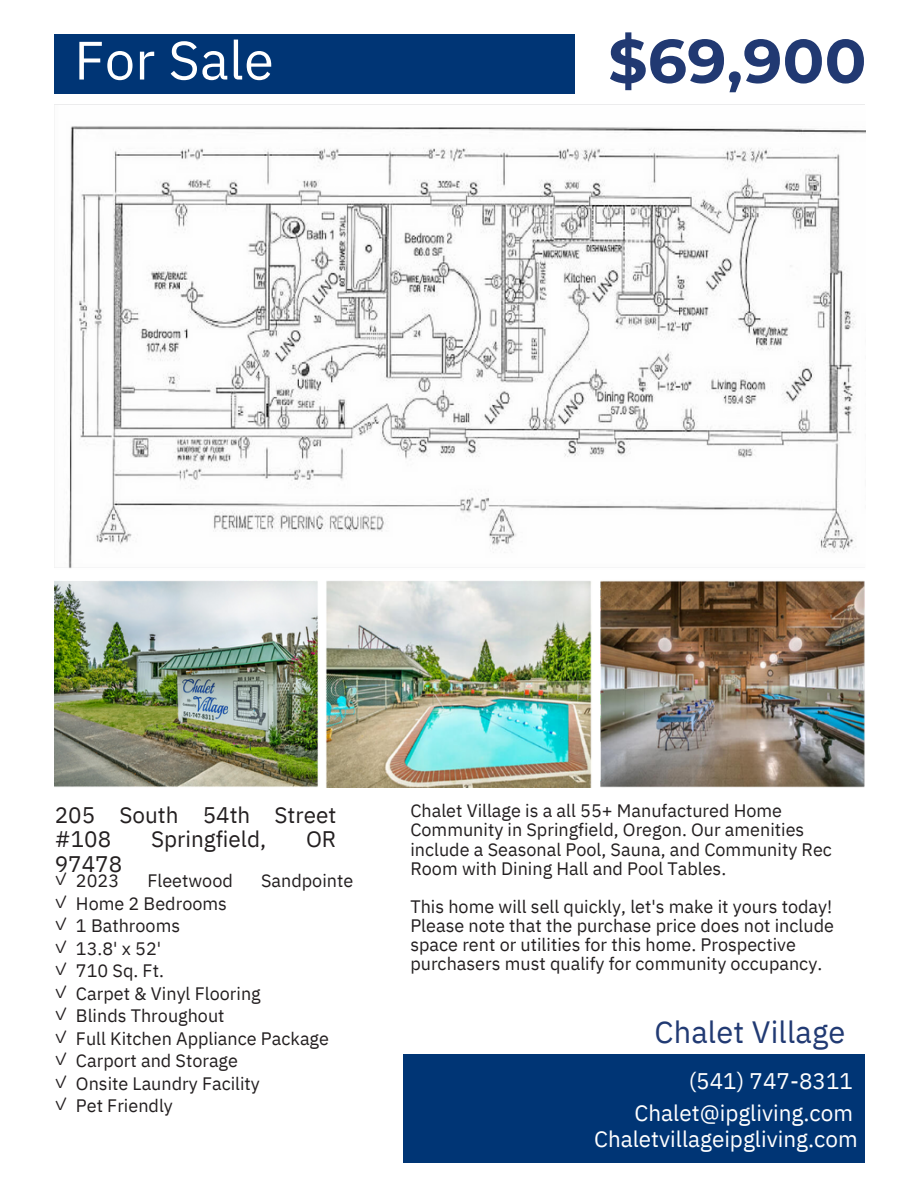
<style>
.page{position:relative;width:918px;height:1188px;background:#fff}
.page>*{position:absolute;margin:0;border:0;box-sizing:border-box;transform-origin:0 0}
.t1{font:700 61.5px "Montserrat";color:#213972}
.t2{font:54px "IBM Plex Sans";letter-spacing:.005em;color:#fff}
.t3{font:30.75px "IBM Plex Sans";letter-spacing:.005em;color:#213a73}
.t4{font:22.5px/31.5px "IBM Plex Sans";color:#fff;text-align:right}
.t5{font:22.5px/24.8px "IBM Plex Sans";color:#231f20}
.t6{font:18px/19.2px "IBM Plex Sans";color:#231f20}
.t7{font:18px/22.5px "IBM Plex Sans Cond";color:#231f20;text-align:justify}
</style>
<div class="page">
<div style="left:403px;top:1055px;width:461px;height:108px;background:#003575"></div>
<div style="left:55px;top:34px;width:519px;height:60px;background:#003575"></div>
<img style="left:54px;top:126px;width:811px;height:661px">
<p class="t2" style="left:74px;top:24px;width:201px">For Sale</p>
<p class="t1" style="left:608px;top:23px;width:260px">$69,900</p>
<p class="t5" style="left:55px;top:802px;width:283px">205 South 54th Street #108</p>
<p class="t5" style="left:151px;top:827px;width:117px">Springfield,</p>
<p class="t5" style="left:306px;top:827px;width:32px">OR</p>
<p class="t5" style="left:55px;top:851px;width:69px">97478</p>
<p class="t7" style="left:54px;top:867px;width:16px">✓ ✓ ✓ ✓ ✓ ✓ ✓ ✓ ✓ ✓ ✓</p>
<p class="t6" style="left:76px;top:871px;width:45px">2023</p>
<p class="t6" style="left:147px;top:871px;width:87px">Fleetwood</p>
<p class="t6" style="left:261px;top:871px;width:94px">Sandpointe</p>
<p class="t6" style="left:76px;top:893px;width:153px">Home 2 Bedrooms</p>
<p class="t6" style="left:76px;top:916px;width:106px">1 Bathrooms</p>
<p class="t6" style="left:76px;top:938px;width:87px">13.8' x 52'</p>
<p class="t6" style="left:76px;top:961px;width:89px">710 Sq. Ft.</p>
<p class="t6" style="left:76px;top:983px;width:186px">Carpet &amp; Vinyl Flooring</p>
<p class="t6" style="left:76px;top:1006px;width:150px">Blinds Throughout</p>
<p class="t6" style="left:76px;top:1027px;width:255px;line-height:22.5px">Full Kitchen Appliance Package<br>Carport and Storage</p>
<p class="t6" style="left:76px;top:1073px;width:185px">Onsite Laundry Facility</p>
<p class="t6" style="left:76px;top:1096px;width:98px">Pet Friendly</p>
<h3 class="t6" style="left:410px;top:801px;width:423px">Chalet Village is a all 55+ Manufactured Home Community in Springfield, Oregon. Our amenities include a Seasonal Pool, Sauna, and Community Rec Room with Dining Hall and Pool Tables.</h3>
<h4 class="t6" style="left:410px;top:897px;width:425px">This home will sell quickly, let's make it yours today!<br>Please note that the purchase price does not include space rent or utilities for this home. Prospective purchasers must qualify for community occupancy.</h4>
<h1 class="t3" style="left:655px;top:1011px;width:192px">Chalet Village</h1>
<h4 class="t4" style="left:635px;top:1065px;width:220px">(541) 747-8311<br>Chalet@ipgliving.com</h4>
<h4 class="t4" style="left:594px;top:1122px;width:265px">Chaletvillageipgliving.com</h4>
</div>
